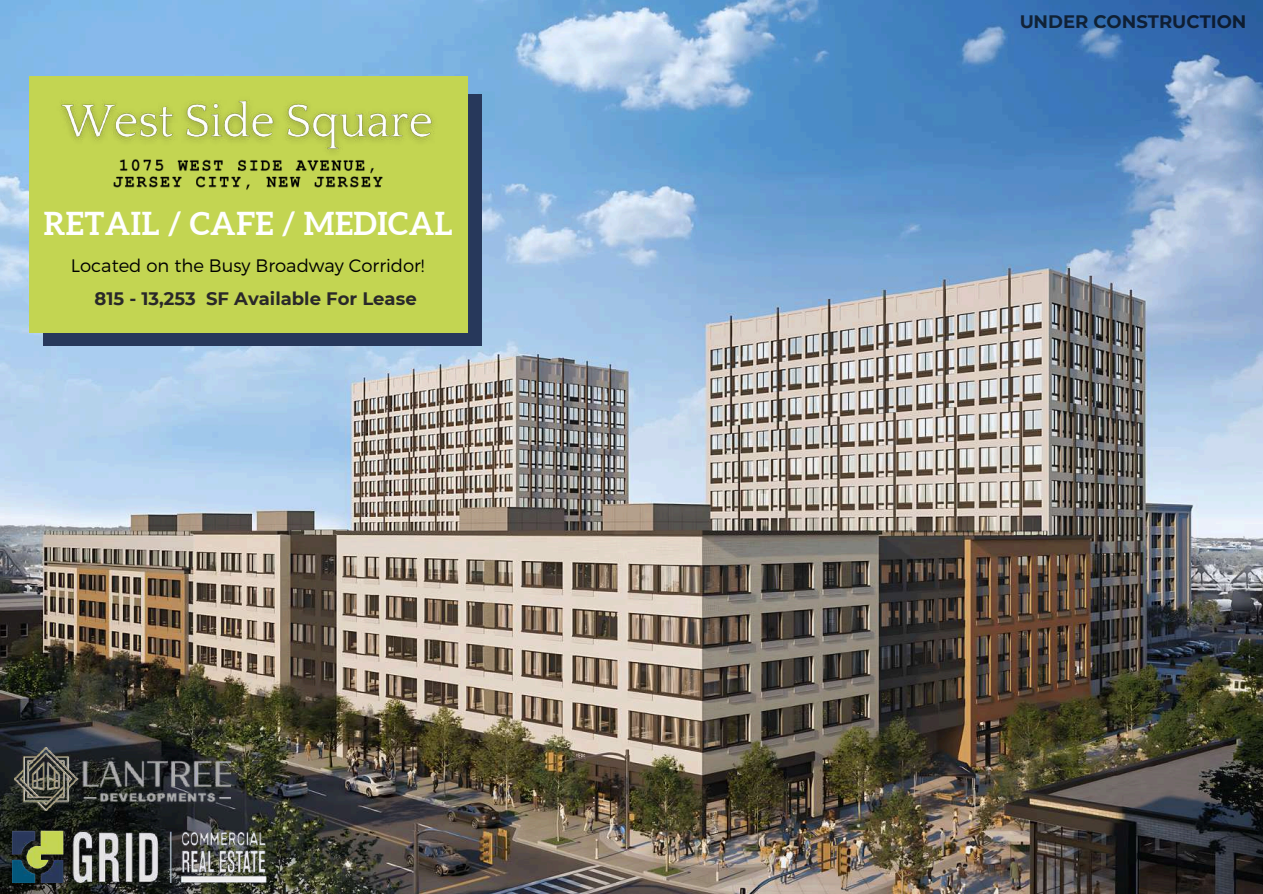
<style>
.page{position:relative;width:1263px;height:894px;background:#fff}
.page>*{position:absolute;margin:0;border:0;box-sizing:border-box;transform-origin:0 0}
.t1{font:700 31.5px "Aleo";letter-spacing:.015em;color:#fff}
.t2{font:300 18px "Montserrat";color:#000}
.t3{font:700 18px "Montserrat";color:#292829}
.t4{font:700 18px "Montserrat";color:#000}
</style>
<div class="page">
<img style="left:0;top:0;width:1263px;height:893px">
<div style="left:44px;top:94px;width:438px;height:252px;background:#27385b"></div>
<div style="left:29px;top:76px;width:438px;height:256px;background:#c3d552"></div>
<img style="left:61px;top:100px;width:373px;height:52px">
<img style="left:113px;top:159px;width:270px;height:31px">
<img style="left:71px;top:829px;width:195px;height:53px">
<img style="left:12px;top:829px;width:59px;height:53px">
<img style="left:79px;top:746px;width:152px;height:63px">
<img style="left:15px;top:746px;width:64px;height:63px">
<h1 class="t1" style="left:44px;top:206px;width:410px">RETAIL / CAFE / MEDICAL</h1>
<p class="t2" style="left:71px;top:253px;width:355px">Located on the Busy Broadway Corridor!</p>
<p class="t3" style="left:95px;top:288px;width:324px">815 - 13,253 SF Available For Lease</p>
<p class="t4" style="left:1019px;top:11px;width:229px">UNDER CONSTRUCTION</p>
</div>
